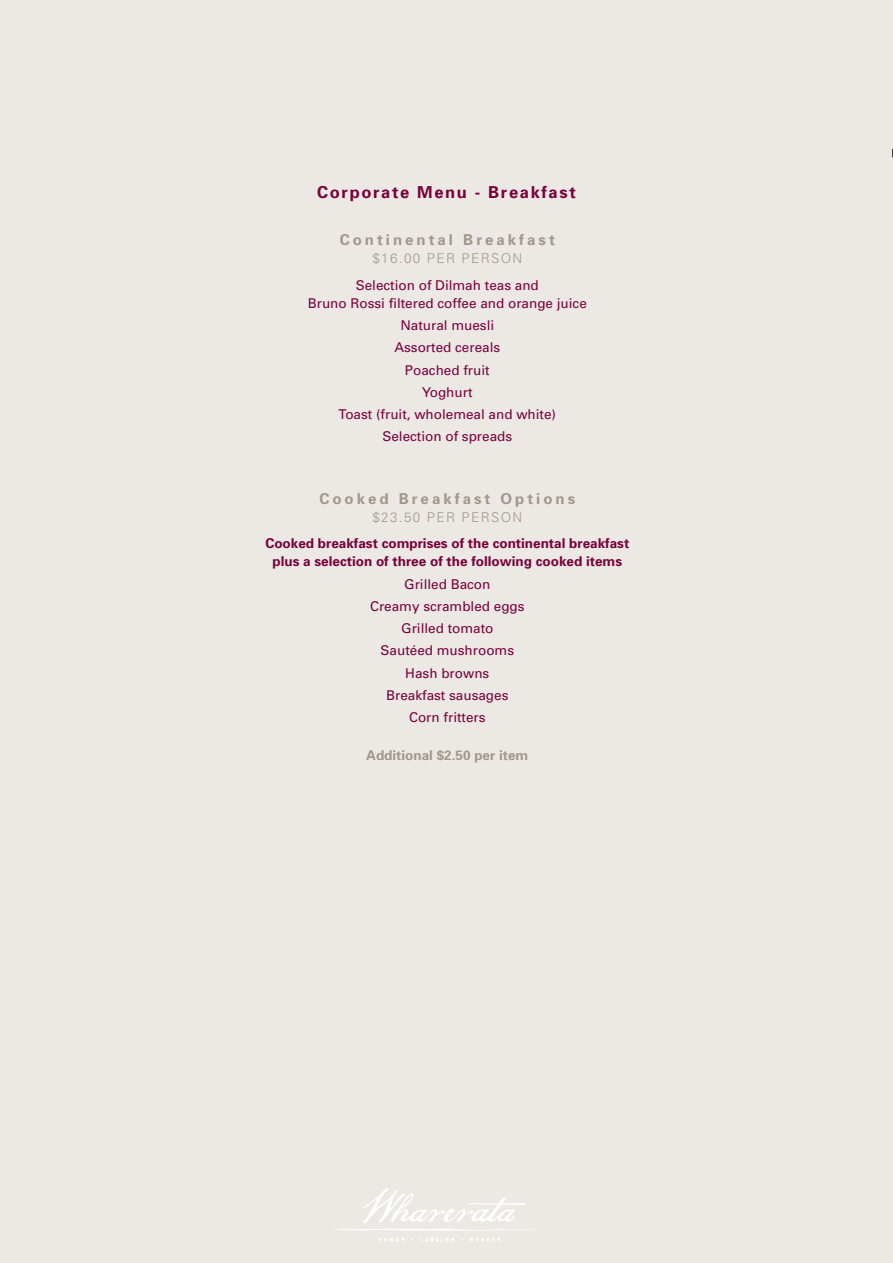
<style>
.page{position:relative;width:893px;height:1263px;background:#ece9e5}
.page>*{position:absolute;margin:0;border:0;box-sizing:border-box;transform-origin:0 0}
.t1{font:700 16.5px "Univers";letter-spacing:.1em;color:#7a003b}
.sub-heading{font:700 15px "Univers";letter-spacing:.2em;color:#a1988a}
.MENU_ITEMS_CENTRED_p{font:13.5px/18px "Univers";color:#7a003b;text-align:center}
.MENU_ITEMS_CENTRED_p-2{font:700 13.5px/18px "Univers";color:#7a003b;text-align:center}
.sub-heading-2{font:300 13.5px "Univers";letter-spacing:.1em;color:#a1988a}
.body-text{font:700 13.5px "Univers";color:#a1988a}
</style>
<div class="page">
<svg style="left:335px;top:1188px;width:198px;height:54px"></svg>
<p class="t1" style="left:317px;top:181px;width:260px">Corporate Menu - Breakfast</p>
<p class="sub-heading" style="left:340px;top:230px;width:217px">Continental Breakfast</p>
<p class="sub-heading-2" style="left:372px;top:250px;width:151px">$16.00 PER PERSON</p>
<p class="MENU_ITEMS_CENTRED_p" style="left:308px;top:276px;width:281px">Selection of Dilmah teas and<br>Bruno Rossi filtered coffee and orange juice</p>
<p class="MENU_ITEMS_CENTRED_p" style="left:400px;top:316px;width:95px">Natural muesli</p>
<p class="MENU_ITEMS_CENTRED_p" style="left:394px;top:338px;width:107px">Assorted cereals</p>
<p class="MENU_ITEMS_CENTRED_p" style="left:405px;top:360px;width:86px">Poached fruit</p>
<p class="MENU_ITEMS_CENTRED_p" style="left:422px;top:383px;width:52px">Yoghurt</p>
<p class="MENU_ITEMS_CENTRED_p" style="left:338px;top:405px;width:219px">Toast (fruit, wholemeal and white)</p>
<p class="MENU_ITEMS_CENTRED_p" style="left:382px;top:427px;width:131px">Selection of spreads</p>
<p class="sub-heading" style="left:319px;top:489px;width:257px">Cooked Breakfast Options</p>
<p class="sub-heading-2" style="left:372px;top:509px;width:151px">$23.50 PER PERSON</p>
<p class="MENU_ITEMS_CENTRED_p-2" style="left:265px;top:534px;width:365px">Cooked breakfast comprises of the continental breakfast plus a selection of three of the following cooked items</p>
<p class="MENU_ITEMS_CENTRED_p" style="left:404px;top:574px;width:88px">Grilled Bacon</p>
<p class="MENU_ITEMS_CENTRED_p" style="left:370px;top:597px;width:156px">Creamy scrambled eggs</p>
<p class="MENU_ITEMS_CENTRED_p" style="left:401px;top:619px;width:94px">Grilled tomato</p>
<p class="MENU_ITEMS_CENTRED_p" style="left:381px;top:641px;width:135px">Sautéed mushrooms</p>
<p class="MENU_ITEMS_CENTRED_p" style="left:405px;top:663px;width:85px">Hash browns</p>
<p class="MENU_ITEMS_CENTRED_p" style="left:386px;top:686px;width:124px">Breakfast sausages</p>
<p class="MENU_ITEMS_CENTRED_p" style="left:409px;top:708px;width:78px">Corn fritters</p>
<p class="body-text" style="left:366px;top:746px;width:164px">Additional $2.50 per item</p>
</div>
